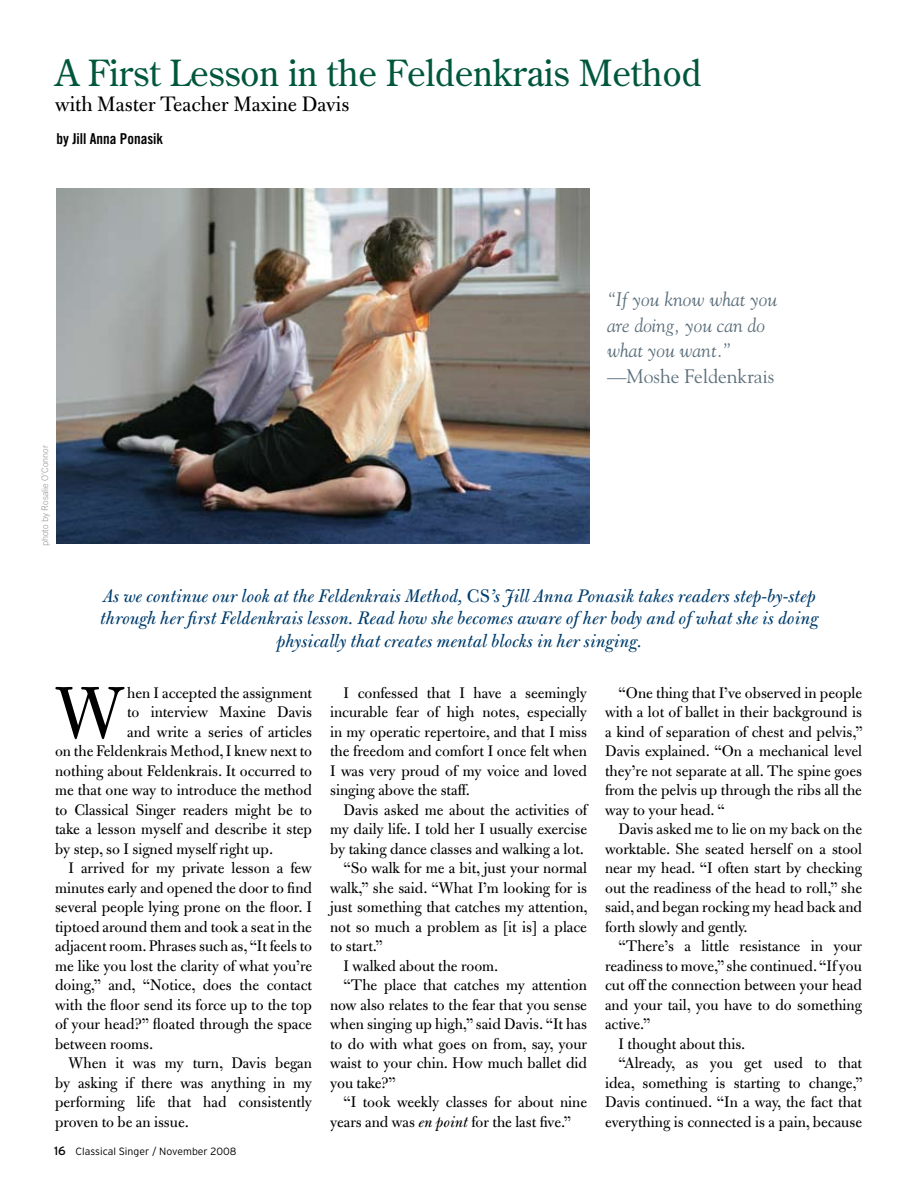
<style>
.page{position:relative;width:918px;height:1188px;background:#fff}
.page>*{position:absolute;margin:0;border:0;box-sizing:border-box;transform-origin:0 0}
.t1{font:77.1px "Bulmer";color:#000}
.t2{font:36px "Century Old Style Std";color:#00573d}
.t3{font:22.5px "Bulmer";color:#000}
.t4{font:italic 19.5px/22.5px "Bulmer";color:#003d6d;text-align:center}
.t5{font:italic 19.5px/25.5px "Goudy";color:#5c6f7b}
.t6{font:19.5px "Goudy";color:#5c6f7b}
.t7{font:16.5px/19.5px "Bulmer";color:#000;text-align:justify}
.t8{font:15px "Trade Gothic Bold Cond Twenty";color:#000}
.t9{font:300 10.5px "Interstate";color:#000}
.t10{font:300 9px "Trade Gothic";color:#939598}
.s1{font-style:normal}
.s2{font-weight:400;font-size:12px}
.s3{font-style:italic}
</style>
<div class="page">
<img style="left:57px;top:188px;width:532px;height:355px">
<h2 class="t2" style="left:55px;top:49px;width:648px">A First Lesson in the Feldenkrais Method</h2>
<h3 class="t3" style="left:55px;top:92px;width:296px">with Master Teacher Maxine Davis</h3>
<p class="t8" style="left:57px;top:130px;width:108px">by Jill Anna Ponasik</p>
<p class="t10" style="left:39px;top:546px;width:103px;rotate:-90deg">photo by Rosalie O’Connor</p>
<p class="t5" style="left:607px;top:286px;width:172px">“If you know what you are doing, you can do what you want.”</p>
<p class="t6" style="left:607px;top:364px;width:169px">—Moshe Feldenkrais</p>
<p class="t4" style="left:100px;top:585px;width:720px">As we continue our look at the Feldenkrais Method, <span class="s1">CS</span>’s Jill Anna Ponasik takes readers step-by-step through her first Feldenkrais lesson. Read how she becomes aware of her body and of what she is doing physically that creates mental blocks in her singing.</p>
<h1 class="t1" style="left:55px;top:671px;width:71px">W</h1>
<p class="t7" style="left:127px;top:683px;width:186px">hen I accepted the assignment</p>
<p class="t7" style="left:127px;top:702px;width:186px">to interview Maxine Davis</p>
<p class="t7" style="left:127px;top:722px;width:186px">and write a series of articles</p>
<p class="t7" style="left:55px;top:741px;width:258px">on the Feldenkrais Method, I knew next to</p>
<p class="t7" style="left:55px;top:761px;width:258px">nothing about Feldenkrais. It occurred to</p>
<p class="t7" style="left:55px;top:780px;width:258px">me that one way to introduce the method</p>
<p class="t7" style="left:55px;top:800px;width:258px">to Classical Singer readers might be to</p>
<p class="t7" style="left:55px;top:819px;width:258px">take a lesson myself and describe it step</p>
<p class="t7" style="left:55px;top:839px;width:220px">by step, so I signed myself right up.</p>
<p class="t7" style="left:69px;top:858px;width:245px">I arrived for my private lesson a few</p>
<p class="t7" style="left:55px;top:878px;width:258px">minutes early and opened the door to find</p>
<p class="t7" style="left:55px;top:898px;width:259px">several people lying prone on the floor. I</p>
<p class="t7" style="left:55px;top:917px;width:258px">tiptoed around them and took a seat in the</p>
<p class="t7" style="left:55px;top:937px;width:259px">adjacent room. Phrases such as, “It feels to</p>
<p class="t7" style="left:55px;top:956px;width:259px">me like you lost the clarity of what you’re</p>
<p class="t7" style="left:55px;top:976px;width:258px">doing,” and, “Notice, does the contact</p>
<p class="t7" style="left:55px;top:995px;width:259px">with the floor send its force up to the top</p>
<p class="t7" style="left:55px;top:1015px;width:258px">of your head?” floated through the space</p>
<p class="t7" style="left:55px;top:1034px;width:100px">between rooms.</p>
<p class="t7" style="left:69px;top:1054px;width:245px">When it was my turn, Davis began</p>
<p class="t7" style="left:55px;top:1073px;width:258px">by asking if there was anything in my</p>
<p class="t7" style="left:55px;top:1093px;width:258px">performing life that had consistently</p>
<p class="t7" style="left:55px;top:1112px;width:135px">proven to be an issue.</p>
<p class="t9" style="left:54px;top:1145px;width:184px"><span class="s2">16</span> Classical Singer / November 2008</p>
<p class="t7" style="left:330px;top:683px;width:259px;text-indent:13px">I confessed that I have a seemingly incurable fear of high notes, especially in my operatic repertoire, and that I miss the freedom and comfort I once felt when I was very proud of my voice and loved singing above the staff.</p>
<p class="t7" style="left:344px;top:800px;width:245px">Davis asked me about the activities of</p>
<p class="t7" style="left:330px;top:820px;width:259px">my daily life. I told her I usually exercise</p>
<p class="t7" style="left:330px;top:839px;width:256px">by taking dance classes and walking a lot.</p>
<p class="t7" style="left:344px;top:859px;width:245px">“So walk for me a bit, just your normal</p>
<p class="t7" style="left:330px;top:878px;width:258px">walk,” she said. “What I’m looking for is</p>
<p class="t7" style="left:330px;top:898px;width:259px">just something that catches my attention,</p>
<p class="t7" style="left:330px;top:917px;width:258px">not so much a problem as [it is] a place</p>
<p class="t7" style="left:330px;top:937px;width:54px">to start.”</p>
<p class="t7" style="left:344px;top:956px;width:156px">I walked about the room.</p>
<p class="t7" style="left:344px;top:976px;width:245px">“The place that catches my attention</p>
<p class="t7" style="left:330px;top:995px;width:258px">now also relates to the fear that you sense</p>
<p class="t7" style="left:330px;top:1015px;width:258px">when singing up high,” said Davis. “It has</p>
<p class="t7" style="left:330px;top:1034px;width:259px">to do with what goes on from, say, your</p>
<p class="t7" style="left:330px;top:1054px;width:258px">waist to your chin. How much ballet did</p>
<p class="t7" style="left:330px;top:1073px;width:67px">you take?”</p>
<p class="t7" style="left:344px;top:1093px;width:245px">“I took weekly classes for about nine</p>
<p class="t7" style="left:330px;top:1112px;width:243px">years and was <span class="s3">en point</span> for the last five.”</p>
<p class="t7" style="left:605px;top:683px;width:259px;text-indent:13px">“One thing that I’ve observed in people with a lot of ballet in their background is a kind of separation of chest and pelvis,” Davis explained. “On a mechanical level they’re not separate at all. The spine goes from the pelvis up through the ribs all the way to your head. “</p>
<p class="t7" style="left:605px;top:820px;width:259px;text-indent:13px">Davis asked me to lie on my back on the worktable. She seated herself on a stool near my head. “I often start by checking out the readiness of the head to roll,” she said, and began rocking my head back and forth slowly and gently.</p>
<p class="t7" style="left:619px;top:937px;width:245px">“There’s a little resistance in your</p>
<p class="t7" style="left:605px;top:956px;width:258px">readiness to move,” she continued. “If you</p>
<p class="t7" style="left:605px;top:976px;width:258px">cut off the connection between your head</p>
<p class="t7" style="left:605px;top:995px;width:258px">and your tail, you have to do something</p>
<p class="t7" style="left:605px;top:1015px;width:47px">active.”</p>
<p class="t7" style="left:619px;top:1034px;width:128px">I thought about this.</p>
<p class="t7" style="left:619px;top:1054px;width:245px">“Already, as you get used to that</p>
<p class="t7" style="left:605px;top:1073px;width:259px">idea, something is starting to change,”</p>
<p class="t7" style="left:605px;top:1093px;width:258px">Davis continued. “In a way, the fact that</p>
<p class="t7" style="left:605px;top:1112px;width:258px">everything is connected is a pain, because</p>
</div>
